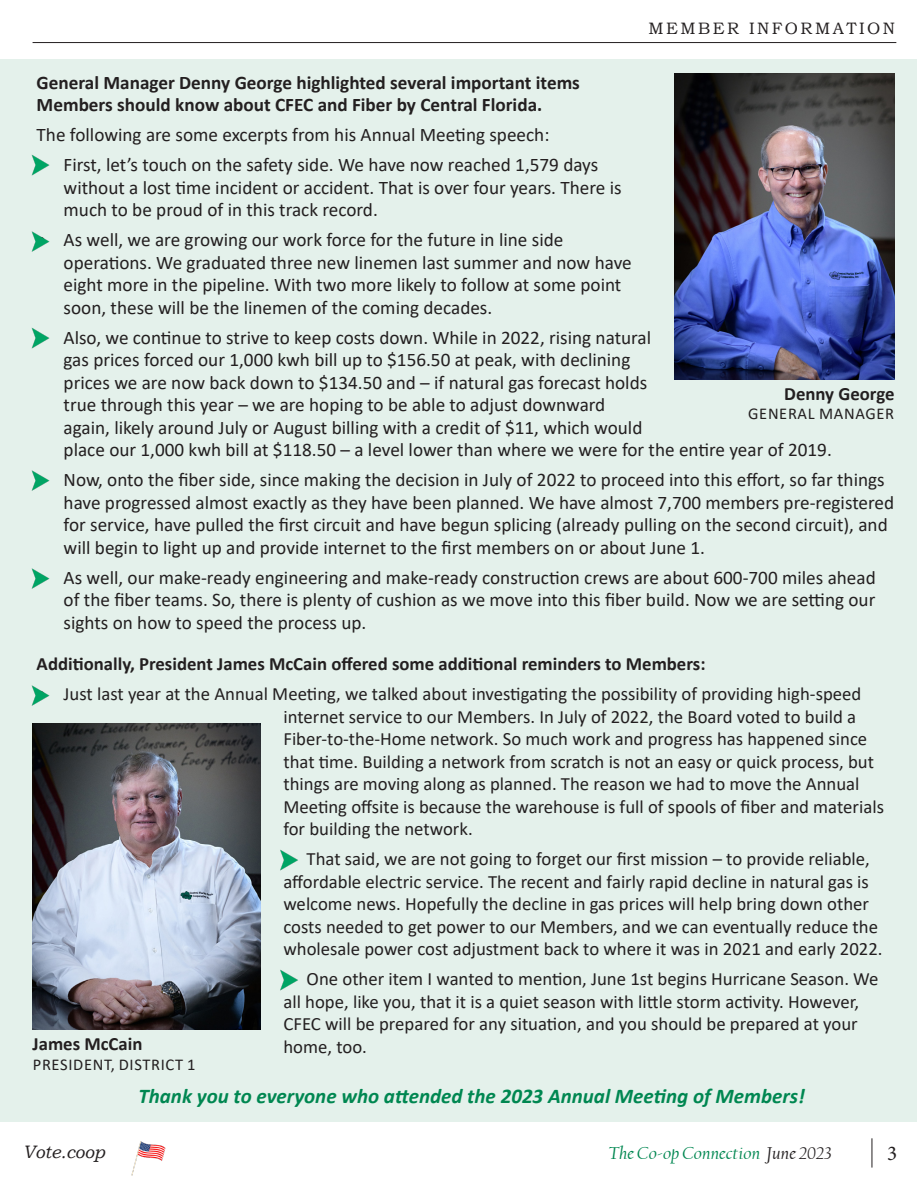
<style>
.page{position:relative;width:918px;height:1188px;background:#fff}
.page>*{position:absolute;margin:0;border:0;box-sizing:border-box;transform-origin:0 0}
.t1{font:italic 700 21px "Calibri";color:#008751}
.t2{font:21px "Minion Pro";color:#231f20}
.t3{font:19.2px/22.5px "Calibri";color:#231f20}
.t4{font:700 19.2px/22.5px "Calibri";color:#231f20}
.t5{font:18.75px/22.5px "Calibri";color:#231f20}
.t6{font:700 18.75px "Calibri";color:#231f20}
.t7{font:italic 18px "Californian FB";color:#008751;scale:1.09 1}
.t8{font:italic 18px "Bookman Old Style";color:#231f20}
.t9{font:16.5px "Calibri";letter-spacing:.04em;color:#231f20}
.t10{font:16.5px "Bookman Old Style";letter-spacing:.15em;color:#231f20}
.s1{color:#231f20}
</style>
<div class="page">
<div style="left:0;top:59px;width:916px;height:1062px;background:#e4f1eb"></div>
<hr style="left:872px;top:1138px;width:1px;height:30px;background:#231f20">
<img style="left:131px;top:1141px;width:35px;height:35px">
<hr style="left:33px;top:42px;width:863px;height:1px;background:#231f20">
<img style="left:674px;top:73px;width:220px;height:307px">
<img style="left:33px;top:723px;width:228px;height:307px">
<img style="left:31px;top:155px;width:19px;height:21px">
<img style="left:31px;top:231px;width:19px;height:21px">
<img style="left:31px;top:328px;width:19px;height:21px">
<img style="left:31px;top:470px;width:19px;height:21px">
<img style="left:31px;top:568px;width:19px;height:21px">
<img style="left:31px;top:685px;width:30px;height:40px">
<img style="left:280px;top:849px;width:18px;height:22px">
<img style="left:280px;top:969px;width:18px;height:22px">
<p class="t10" style="left:648px;top:18px;width:248px">MEMBER INFORMATION</p>
<p class="t4" style="left:37px;top:71px;width:545px">General Manager Denny George highlighted several important items<br>Members should know about CFEC and Fiber by Central Florida.</p>
<p class="t3" style="left:37px;top:123px;width:514px">The following are some excerpts from his Annual Meeting speech:</p>
<p class="t3" style="left:64px;top:153px;width:559px;text-indent:-27px">• First, let’s touch on the safety side. We have now reached 1,579 days without a lost time incident or accident. That is over four years. There is much to be proud of in this track record.</p>
<p class="t3" style="left:64px;top:228px;width:570px;text-indent:-27px">• As well, we are growing our work force for the future in line side operations. We graduated three new linemen last summer and now have eight more in the pipeline. With two more likely to follow at some point soon, these will be the linemen of the coming decades.</p>
<p class="t3" style="left:64px;top:326px;width:770px;text-indent:-27px">• Also, we continue to strive to keep costs down. While in 2022, rising natural<br>gas prices forced our 1,000 kwh bill up to $156.50 at peak, with declining<br>prices we are now back down to $134.50 and – if natural gas forecast holds<br>true through this year – we are hoping to be able to adjust downward<br>again, likely around July or August billing with a credit of $11, which would<br>place our 1,000 kwh bill at $118.50 – a level lower than where we were for the entire year of 2019.</p>
<p class="t3" style="left:64px;top:468px;width:832px;text-indent:-27px">• Now, onto the fiber side, since making the decision in July of 2022 to proceed into this effort, so far things have progressed almost exactly as they have been planned. We have almost 7,700 members pre-registered for service, have pulled the first circuit and have begun splicing (already pulling on the second circuit), and will begin to light up and provide internet to the first members on or about June 1.</p>
<p class="t3" style="left:64px;top:566px;width:814px;text-align:justify;text-indent:-27px">• As well, our make-ready engineering and make-ready construction crews are about 600-700 miles ahead of the fiber teams. So, there is plenty of cushion as we move into this fiber build. Now we are setting our sights on how to speed the process up.</p>
<p class="t6" style="left:37px;top:651px;width:670px">Additionally, President James McCain offered some additional reminders to Members:</p>
<p class="t5" style="left:283px;top:682px;width:602px;text-indent:-247px">• Just last year at the Annual Meeting, we talked about investigating the possibility of providing high-speed internet service to our Members. In July of 2022, the Board voted to build a Fiber-to-the-Home network. So much work and progress has happened since that time. Building a network from scratch is not an easy or quick process, but things are moving along as planned. The reason we had to move the Annual Meeting offsite is because the warehouse is full of spools of fiber and materials for building the network.</p>
<p class="t5" style="left:283px;top:847px;width:601px">• That said, we are not going to forget our first mission – to provide reliable, affordable electric service. The recent and fairly rapid decline in natural gas is welcome news. Hopefully the decline in gas prices will help bring down other costs needed to get power to our Members, and we can eventually reduce the wholesale power cost adjustment back to where it was in 2021 and early 2022.</p>
<p class="t5" style="left:283px;top:967px;width:597px">• One other item I wanted to mention, June 1st begins Hurricane Season. We all hope, like you, that it is a quiet season with little storm activity. However, CFEC will be prepared for any situation, and you should be prepared at your home, too.</p>
<p class="t1" style="left:138px;top:1082px;width:668px">Thank you to everyone who attended the 2023 Annual Meeting of Members!</p>
<p class="t6" style="left:784px;top:380px;width:112px">Denny George</p>
<p class="t9" style="left:748px;top:402px;width:147px">GENERAL MANAGER</p>
<p class="t6" style="left:33px;top:1031px;width:111px">James McCain</p>
<p class="t9" style="left:33px;top:1053px;width:164px">PRESIDENT, DISTRICT 1</p>
<p class="t8" style="left:23px;top:1140px;width:84px">Vote.coop</p>
<p class="t7" style="left:609px;top:1143px;width:206px">The Co-op Connection <span class="s1">June 2023</span></p>
<p class="t2" style="left:887px;top:1139px;width:12px">3</p>
</div>
